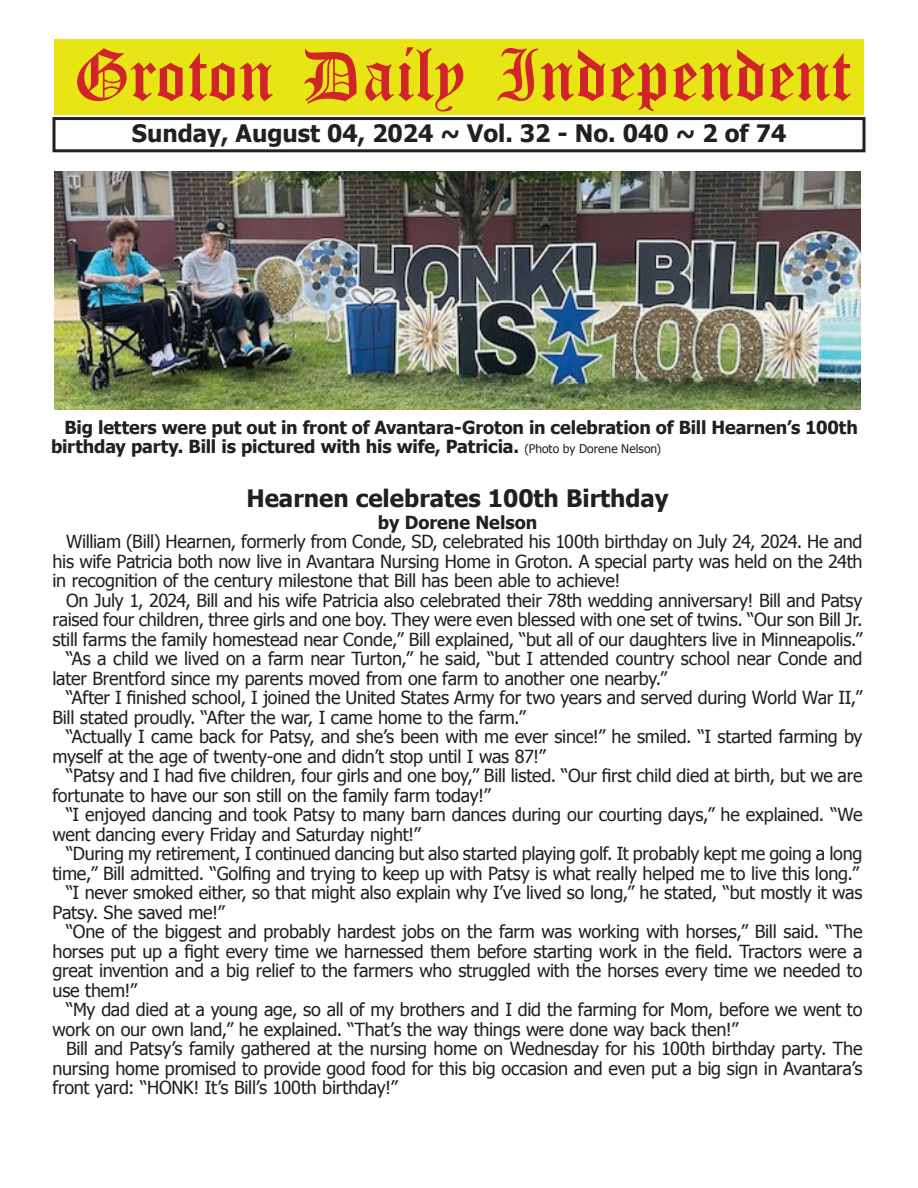
<style>
.page{position:relative;width:918px;height:1188px;background:#fff}
.page>*{position:absolute;margin:0;border:0;box-sizing:border-box;transform-origin:0 0}
.t1{font:54px "Old English Five";color:#d1232a}
.t2{font:700 24px "Tahoma";color:#231f20}
.t3{font:18px/19.5px "Tahoma";letter-spacing:-.015em;color:#231f20;text-align:justify}
.t4{font:700 18px/19.5px "Tahoma";letter-spacing:-.01em;color:#231f20}
.s1{font-weight:400;font-size:12px}
</style>
<div class="page">
<div style="left:52px;top:117px;width:814px;height:35px;border:3px solid #231f20"></div>
<div style="left:54px;top:40px;width:810px;height:75px;background:#e7e515"></div>
<img style="left:54px;top:171px;width:807px;height:238px">
<h1 class="t1" style="left:73px;top:50px;width:779px">Groton Daily Independent</h1>
<h2 class="t2" style="left:132px;top:116px;width:656px">Sunday, August 04, 2024 ~ Vol. 32 - No. 040 ~ 2 of 74</h2>
<p class="t4" style="left:51px;top:416px;width:809px;text-indent:14px">Big letters were put out in front of Avantara-Groton in celebration of Bill Hearnen’s 100th birthday party. Bill is pictured with his wife, Patricia. <span class="s1">(Photo by Dorene Nelson)</span></p>
<h2 class="t2" style="left:246px;top:482px;width:424px">Hearnen celebrates 100th Birthday</h2>
<p class="t4" style="left:378px;top:512px;width:161px">by Dorene Nelson</p>
<p class="t3" style="left:53px;top:531px;width:812px;text-indent:14px">William (Bill) Hearnen, formerly from Conde, SD, celebrated his 100th birthday on July 24, 2024. He and his wife Patricia both now live in Avantara Nursing Home in Groton. A special party was held on the 24th in recognition of the century milestone that Bill has been able to achieve!</p>
<p class="t3" style="left:66px;top:590px;width:798px">On July 1, 2024, Bill and his wife Patricia also celebrated their 78th wedding anniversary! Bill and Patsy</p>
<p class="t3" style="left:53px;top:609px;width:812px">raised four children, three girls and one boy. They were even blessed with one set of twins. “Our son Bill Jr.</p>
<p class="t3" style="left:53px;top:629px;width:811px">still farms the family homestead near Conde,” Bill explained, “but all of our daughters live in Minneapolis.”</p>
<p class="t3" style="left:66px;top:648px;width:798px">“As a child we lived on a farm near Turton,” he said, “but I attended country school near Conde and</p>
<p class="t3" style="left:53px;top:668px;width:616px">later Brentford since my parents moved from one farm to another one nearby.”</p>
<p class="t3" style="left:66px;top:687px;width:798px">“After I finished school, I joined the United States Army for two years and served during World War II,”</p>
<p class="t3" style="left:53px;top:707px;width:475px">Bill stated proudly. “After the war, I came home to the farm.”</p>
<p class="t3" style="left:66px;top:726px;width:798px">“Actually I came back for Patsy, and she’s been with me ever since!” he smiled. “I started farming by</p>
<p class="t3" style="left:53px;top:746px;width:495px">myself at the age of twenty-one and didn’t stop until I was 87!”</p>
<p class="t3" style="left:66px;top:765px;width:798px">“Patsy and I had five children, four girls and one boy,” Bill listed. “Our first child died at birth, but we are</p>
<p class="t3" style="left:53px;top:785px;width:440px">fortunate to have our son still on the family farm today!”</p>
<p class="t3" style="left:66px;top:804px;width:798px">“I enjoyed dancing and took Patsy to many barn dances during our courting days,” he explained. “We</p>
<p class="t3" style="left:53px;top:824px;width:370px">went dancing every Friday and Saturday night!”</p>
<p class="t3" style="left:66px;top:843px;width:798px">“During my retirement, I continued dancing but also started playing golf. It probably kept me going a long</p>
<p class="t3" style="left:53px;top:863px;width:808px">time,” Bill admitted. “Golfing and trying to keep up with Patsy is what really helped me to live this long.”</p>
<p class="t3" style="left:66px;top:882px;width:798px">“I never smoked either, so that might also explain why I’ve lived so long,” he stated, “but mostly it was</p>
<p class="t3" style="left:53px;top:902px;width:174px">Patsy. She saved me!”</p>
<p class="t3" style="left:66px;top:921px;width:798px">“One of the biggest and probably hardest jobs on the farm was working with horses,” Bill said. “The</p>
<p class="t3" style="left:53px;top:941px;width:811px">horses put up a fight every time we harnessed them before starting work in the field. Tractors were a</p>
<p class="t3" style="left:53px;top:960px;width:811px">great invention and a big relief to the farmers who struggled with the horses every time we needed to</p>
<p class="t3" style="left:53px;top:980px;width:86px">use them!”</p>
<p class="t3" style="left:66px;top:999px;width:798px">“My dad died at a young age, so all of my brothers and I did the farming for Mom, before we went to</p>
<p class="t3" style="left:53px;top:1019px;width:687px">work on our own land,” he explained. “That’s the way things were done way back then!”</p>
<p class="t3" style="left:66px;top:1038px;width:798px">Bill and Patsy’s family gathered at the nursing home on Wednesday for his 100th birthday party. The</p>
<p class="t3" style="left:53px;top:1058px;width:812px">nursing home promised to provide good food for this big occasion and even put a big sign in Avantara’s</p>
<p class="t3" style="left:53px;top:1077px;width:347px">front yard: “HONK! It’s Bill’s 100th birthday!”</p>
</div>
